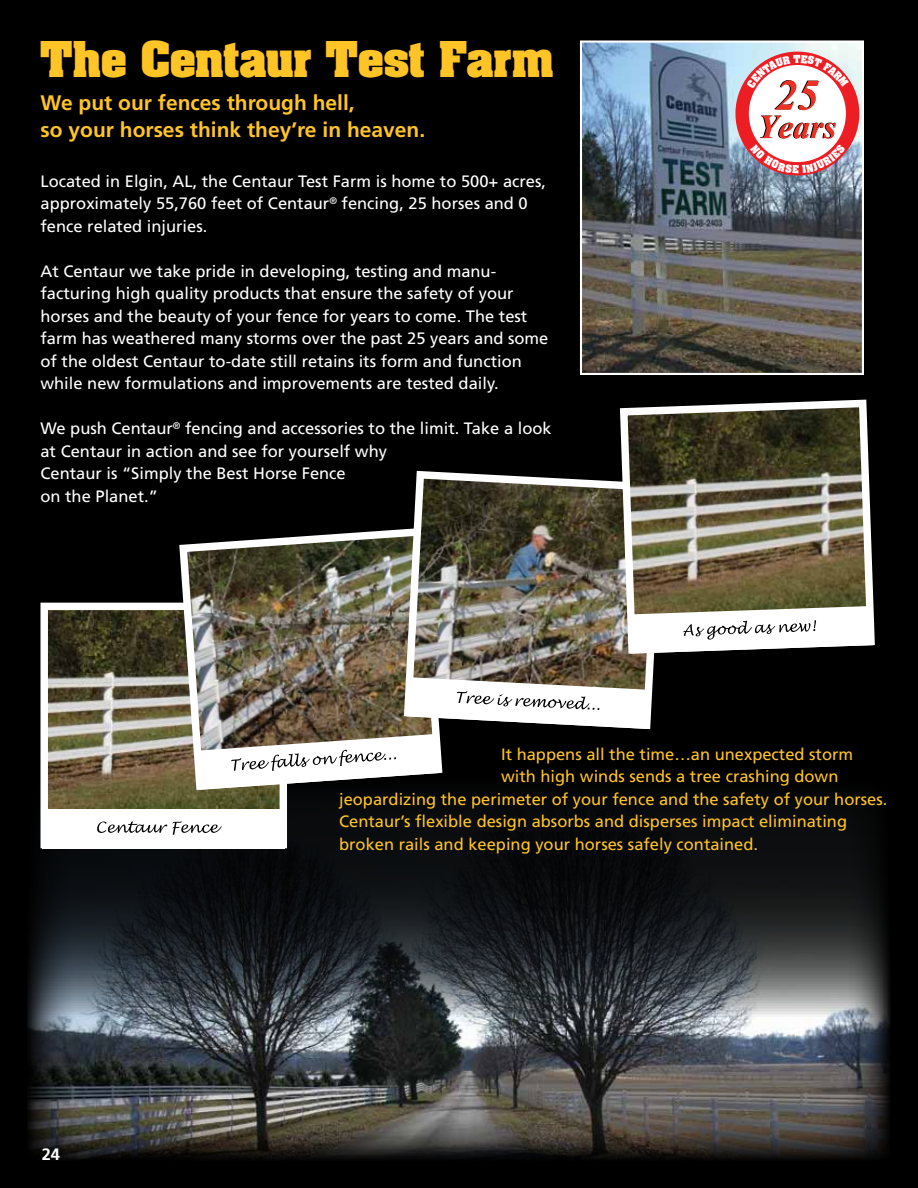
<style>
.page{position:relative;width:918px;height:1188px;background:#000}
.page>*{position:absolute;margin:0;border:0;box-sizing:border-box;transform-origin:0 0}
.t1{font:700 42px "Aachen";color:#ffc425}
.t2{font:700 21px/27px "Frutiger";color:#ffc425}
.t3{font:16.5px/22.5px "Frutiger";color:#fff}
.t4{font:16.5px "Frutiger";color:#ffc425}
.t5{font:700 16.5px "Frutiger";color:#fff}
</style>
<div class="page">
<img style="left:583px;top:43px;width:278px;height:329px">
<div style="left:580px;top:40px;width:284px;height:335px;border:2px solid #fff"></div>
<img style="left:27px;top:794px;width:864px;height:365px">
<img style="left:48px;top:611px;width:231px;height:198px">
<div style="left:40px;top:603px;width:247px;height:245px;border:7px solid #fff"></div>
<div style="left:42px;top:809px;width:243px;height:39px;background:#fff"></div>
<svg style="left:97px;top:821px;width:125px;height:14px"></svg>
<img style="left:175px;top:529px;width:225px;height:265px">
<img style="left:400px;top:470px;width:254px;height:259px">
<svg style="left:196px;top:677px;width:454px;height:113px"></svg>
<svg style="left:616px;top:399px;width:259px;height:259px;background:#6f6955"></svg>
<svg style="left:629px;top:606px;width:244px;height:48px;background:#d1d1cd"></svg>
<div style="left:742px;top:58px;width:111px;height:111px;background:#fff;border-radius:50%"></div>
<div style="left:735px;top:52px;width:124px;height:124px;border:13px solid #ed1d24;border-radius:50%"></div>
<svg style="left:747px;top:55px;width:102px;height:55px"></svg>
<svg style="left:750px;top:116px;width:96px;height:57px"></svg>
<h1 class="t1" style="left:40px;top:28px;width:515px">The Centaur Test Farm</h1>
<p class="t2" style="left:40px;top:90px;width:386px">We put our fences through hell,<br>so your horses think they’re in heaven.</p>
<p class="t3" style="left:40px;top:170px;width:507px">Located in Elgin, AL, the Centaur Test Farm is home to 500+ acres, approximately 55,760 feet of Centaur<sup>®</sup> fencing, 25 horses and 0 fence related injuries.</p>
<p class="t3" style="left:41px;top:260px;width:510px">At Centaur we take pride in developing, testing and manu&shy;facturing high quality products that ensure the safety of your horses and the beauty of your fence for years to come. The test farm has weathered many storms over the past 25 years and some of the oldest Centaur to-date still retains its form and function while new formulations and improvements are tested daily.</p>
<p class="t3" style="left:40px;top:417px;width:513px">We push Centaur<sup>®</sup> fencing and accessories to the limit. Take a look at Centaur in action and see for yourself why<br>Centaur is “Simply the Best Horse Fence<br>on the Planet.”</p>
<p class="t5" style="left:42px;top:1144px;width:20px">24</p>
<p class="t4" style="left:501px;top:744px;width:354px">It happens all the time…an unexpected storm</p>
<p class="t4" style="left:501px;top:767px;width:339px">with high winds sends a tree crashing down</p>
<p class="t4" style="left:339px;top:789px;width:550px">jeopardizing the perimeter of your fence and the safety of your horses.</p>
<p class="t4" style="left:339px;top:812px;width:509px">Centaur’s flexible design absorbs and disperses impact eliminating</p>
<p class="t4" style="left:339px;top:834px;width:421px">broken rails and keeping your horses safely contained.</p>
</div>
